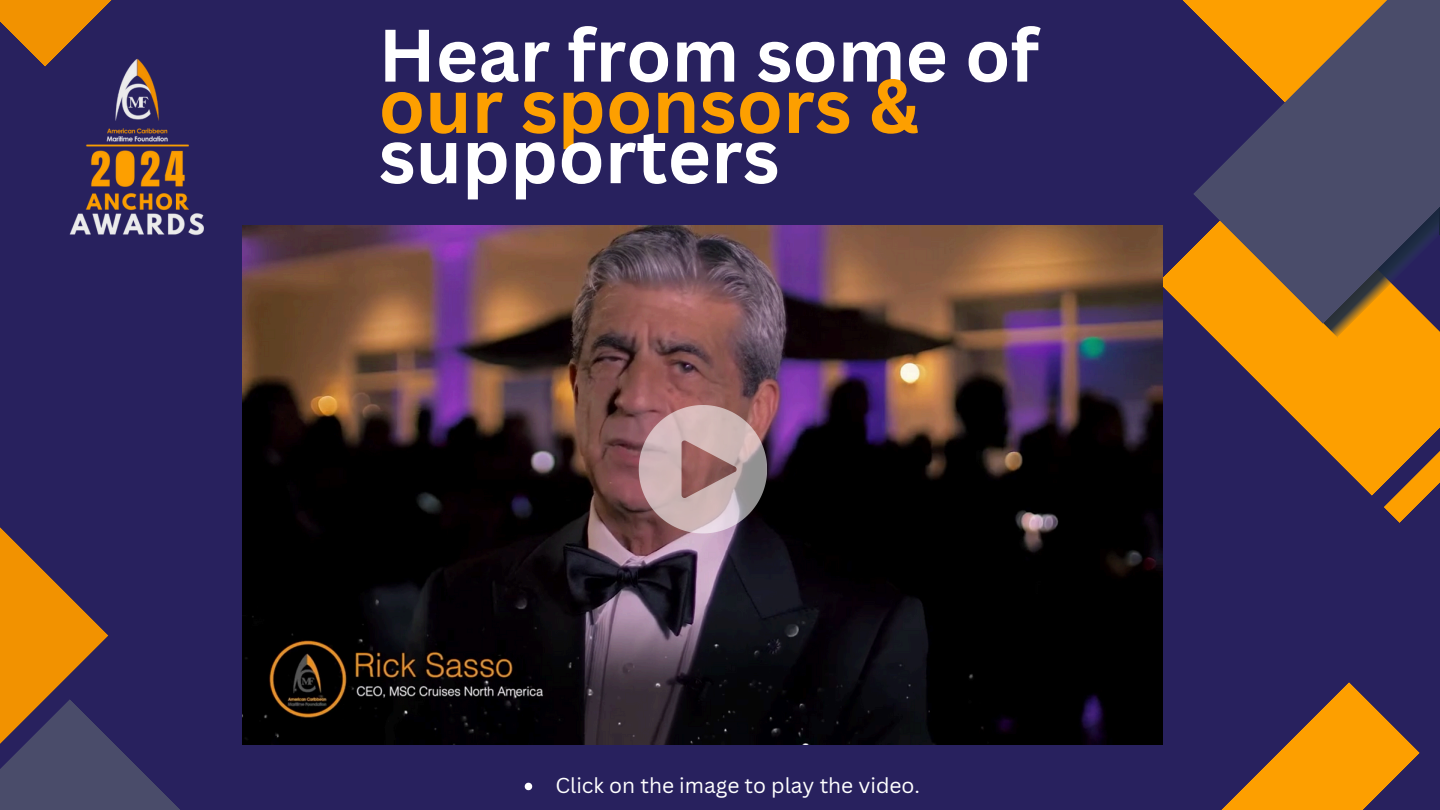
<style>
.page{position:relative;width:1440px;height:810px;background:#28215e}
.page>*{position:absolute;margin:0;border:0;box-sizing:border-box;transform-origin:0 0}
.t1{font:700 74.5px "Canva Sans";color:#fd9f00}
.t2{font:700 74.5px "Canva Sans";color:#fff}
.t3{font:700 72.6px "Canva Sans";color:#fff}
.t4{font:21px "Canva Sans";color:#fff}
</style>
<div class="page">
<svg style="left:0;top:527px;width:180px;height:283px"></svg>
<svg style="left:1158px;top:225px;width:282px;height:271px"></svg>
<svg style="left:1383px;top:447px;width:57px;height:76px"></svg>
<svg style="left:0;top:0;width:112px;height:57px"></svg>
<svg style="left:1221px;top:682px;width:199px;height:128px"></svg>
<svg style="left:1321px;top:324px;width:119px;height:14px;background:#ec9605"></svg>
<svg style="left:1193px;top:0;width:247px;height:324px;fill:#4a4c6a"></svg>
<img style="left:36px;top:55px;width:168px;height:181px">
<img style="left:243px;top:226px;width:920px;height:518px">
<svg style="left:525px;top:783px;width:7px;height:7px"></svg>
<svg style="left:639px;top:405px;width:128px;height:128px;background:#b09293"></svg>
<h1 class="t3" style="left:379px;top:4px;width:662px">Hear from some of</h1>
<p class="t1" style="left:379px;top:53px;width:542px">our sponsors &amp;</p>
<p class="t2" style="left:379px;top:104px;width:403px">supporters</p>
<p class="t4" style="left:556px;top:771px;width:366px">Click on the image to play the video.</p>
</div>
